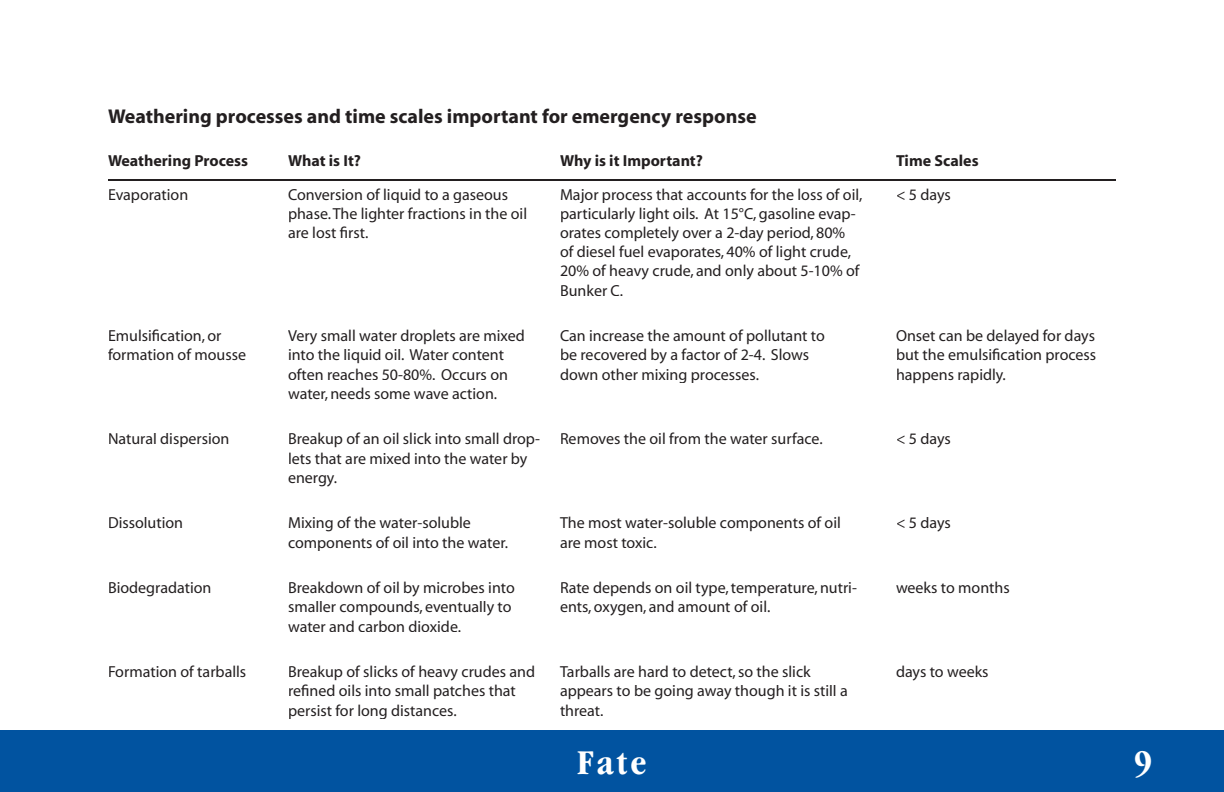
<style>
.page{position:relative;width:1224px;height:792px;background:#fff}
.page>*{position:absolute;margin:0;border:0;box-sizing:border-box;transform-origin:0 0}
.t1{font:700 condensed 36px "Garamond";color:#fff}
.t2{font:700 20px "Myriad";color:#231f20}
.t3{font:16px/19.2px "Myriad";color:#231f20}
.t4{font:700 16px "Myriad";color:#231f20}
</style>
<div class="page">
<div style="left:0;top:730px;width:1224px;height:62px;background:#0153a0"></div>
<hr style="left:108px;top:179px;width:1008px;height:2px;background:#231f20">
<p class="t2" style="left:108px;top:106px;width:650px">Weathering processes and time scales important for emergency response</p>
<p class="t4" style="left:108px;top:152px;width:142px">Weathering Process</p>
<p class="t3" style="left:108px;top:185px;width:82px">Evaporation</p>
<p class="t3" style="left:108px;top:327px;width:140px">Emulsification, or formation of mousse</p>
<p class="t3" style="left:108px;top:430px;width:123px">Natural dispersion</p>
<p class="t3" style="left:108px;top:514px;width:77px">Dissolution</p>
<p class="t3" style="left:108px;top:579px;width:105px">Biodegradation</p>
<p class="t3" style="left:108px;top:663px;width:140px">Formation of tarballs</p>
<p class="t4" style="left:288px;top:152px;width:75px">What is It?</p>
<p class="t3" style="left:288px;top:185px;width:241px">Conversion of liquid to a gaseous phase. The lighter fractions in the oil are lost first.</p>
<p class="t3" style="left:288px;top:327px;width:238px">Very small water droplets are mixed into the liquid oil. Water content often reaches 50-80%. Occurs on water, needs some wave action.</p>
<p class="t3" style="left:288px;top:430px;width:253px">Breakup of an oil slick into small drop&shy;lets that are mixed into the water by energy.</p>
<p class="t3" style="left:288px;top:514px;width:222px">Mixing of the water-soluble components of oil into the water.</p>
<p class="t3" style="left:288px;top:579px;width:228px">Breakdown of oil by microbes into smaller compounds, eventually to water and carbon dioxide.</p>
<p class="t3" style="left:288px;top:663px;width:249px">Breakup of slicks of heavy crudes and refined oils into small patches that persist for long distances.</p>
<p class="t4" style="left:560px;top:152px;width:144px">Why is it Important?</p>
<p class="t3" style="left:560px;top:185px;width:304px">Major process that accounts for the loss of oil, particularly light oils. At 15°C, gasoline evap&shy;orates completely over a 2-day period, 80% of diesel fuel evaporates, 40% of light crude, 20% of heavy crude, and only about 5-10% of Bunker C.</p>
<p class="t3" style="left:560px;top:327px;width:266px">Can increase the amount of pollutant to be recovered by a factor of 2-4. Slows down other mixing processes.</p>
<p class="t3" style="left:560px;top:430px;width:264px">Removes the oil from the water surface.</p>
<p class="t3" style="left:560px;top:514px;width:282px">The most water-soluble components of oil are most toxic.</p>
<p class="t3" style="left:560px;top:579px;width:298px">Rate depends on oil type, temperature, nutri&shy;ents, oxygen, and amount of oil.</p>
<p class="t3" style="left:560px;top:663px;width:289px">Tarballs are hard to detect, so the slick appears to be going away though it is still a threat.</p>
<p class="t4" style="left:896px;top:152px;width:84px">Time Scales</p>
<p class="t3" style="left:896px;top:185px;width:56px">&lt; 5 days</p>
<p class="t3" style="left:896px;top:327px;width:202px;text-align:justify">Onset can be delayed for days but the emulsification process happens rapidly.</p>
<p class="t3" style="left:896px;top:430px;width:56px">&lt; 5 days</p>
<p class="t3" style="left:896px;top:514px;width:56px">&lt; 5 days</p>
<p class="t3" style="left:896px;top:579px;width:115px">weeks to months</p>
<p class="t3" style="left:896px;top:663px;width:94px">days to weeks</p>
<h1 class="t1" style="left:578px;top:742px;width:70px">Fate</h1>
<h1 class="t1" style="left:1134px;top:742px;width:19px">9</h1>
</div>
